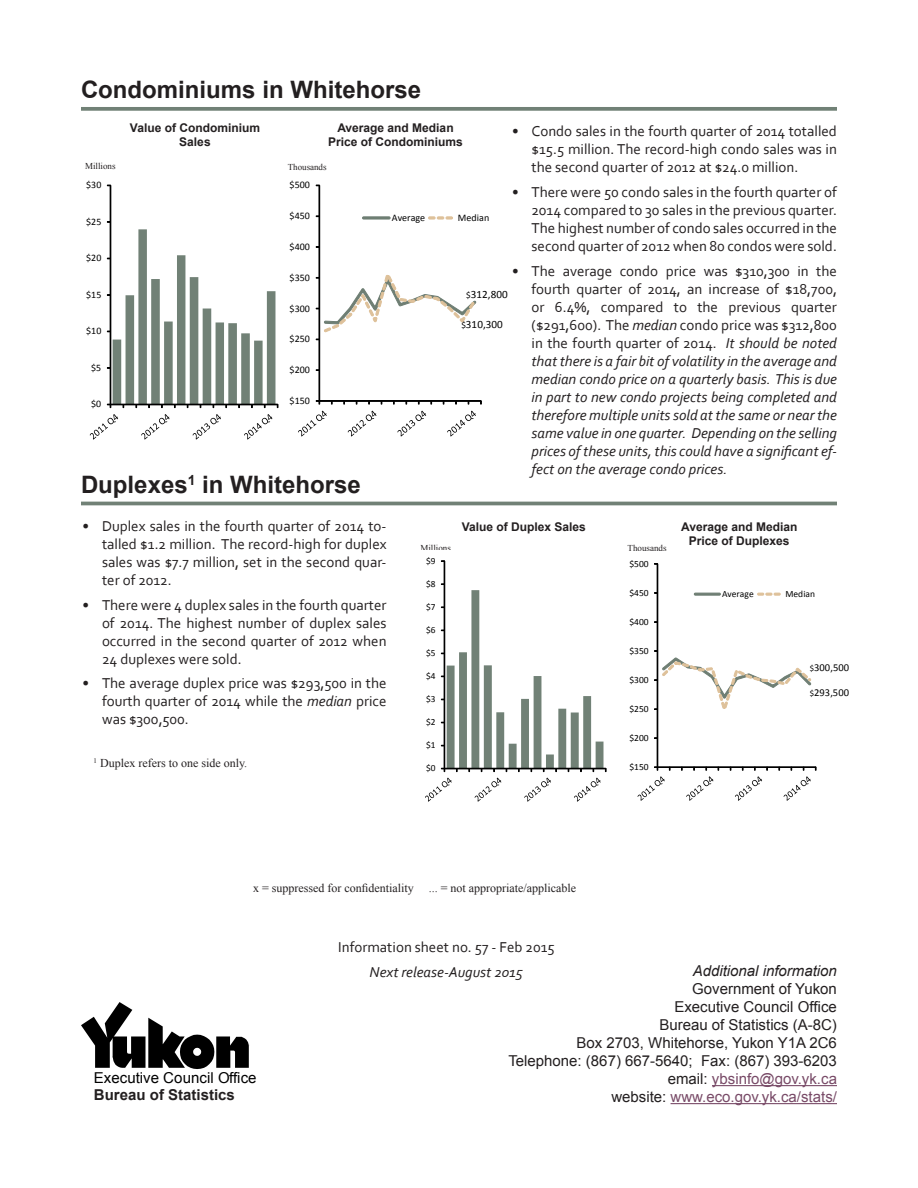
<style>
.page{position:relative;width:918px;height:1188px;background:#fff}
.page>*{position:absolute;margin:0;border:0;box-sizing:border-box;transform-origin:0 0}
.Section_Subhead1{font:700 24px "Arial";color:#231f20}
.Bulleted_List{font:15px/18px "Corbel";color:#231f20;text-align:justify}
.Bulleted_List-2{font:italic 15px/18px "Corbel";color:#231f20;text-align:justify}
.t1{font:15px "Arial";color:#231f20}
.t2{font:15px "Arial";color:#784a67}
.Body_Text{font:15px "Corbel";color:#231f20}
.t3{font:15px "Arial";color:#000}
.Body_Text-2{font:italic 15px "Corbel";color:#231f20}
.t4{font:italic 15px "Arial";color:#231f20}
.t5{font:700 15px "Arial";color:#231f20}
.Chart_and_Graph_2{font:700 12px/14.4px "Arial";color:#231f20;text-align:center}
.t6{font:12px "Times New Roman";color:#231f20}
.t7{font:11.1px "Calibri";letter-spacing:.005em;color:#000}
.t8{font:10.5px "Calibri";letter-spacing:.005em;color:#000}
.t9{font:10.05px "Calibri";color:#000}
.t10{font:9.9px "Calibri";letter-spacing:.01em;color:#000}
.t11{font:9.45px "Calibri";color:#000}
.t12{font:9.3px "Calibri";color:#000}
.t13{font:9px "Times New Roman";color:#231f20}
.s1{font-style:normal}
.s2{font-size:9px}
.s3{font-style:italic}
.s4{font-size:8.55px}
.s5{color:#231f20}
</style>
<div class="page">
<hr style="left:712px;top:1085px;width:125px;height:1px;background:#784a67">
<hr style="left:671px;top:1103px;width:166px;height:1px;background:#784a67">
<svg style="left:81px;top:1002px;width:168px;height:67px"></svg>
<svg style="left:81px;top:107px;width:756px;height:4px;fill:#718176"></svg>
<hr style="left:81px;top:502px;width:756px;height:3px;background:#718176">
<div style="left:110px;top:185px;width:1px;height:220px;border:1px solid #000"></div>
<svg style="left:107px;top:229px;width:171px;height:179px"></svg>
<svg style="left:90px;top:414px;width:28px;height:26px"></svg>
<svg style="left:141px;top:414px;width:29px;height:26px"></svg>
<svg style="left:193px;top:414px;width:28px;height:26px"></svg>
<svg style="left:244px;top:414px;width:28px;height:26px"></svg>
<div style="left:319px;top:185px;width:1px;height:216px;border:1px solid #000"></div>
<div style="left:319px;top:401px;width:162px;height:1px;border:1px solid #000"></div>
<svg style="left:316px;top:275px;width:160px;height:57px"></svg>
<svg style="left:298px;top:411px;width:29px;height:25px"></svg>
<svg style="left:348px;top:411px;width:28px;height:25px"></svg>
<svg style="left:397px;top:411px;width:29px;height:25px"></svg>
<svg style="left:447px;top:411px;width:29px;height:25px"></svg>
<div style="left:362px;top:217px;width:28px;height:2px;border:1px solid #6e7e73"></div>
<svg style="left:429px;top:217px;width:24px;height:2px"></svg>
<div style="left:444px;top:561px;width:1px;height:208px;border:1px solid #000"></div>
<svg style="left:441px;top:584px;width:165px;height:188px"></svg>
<svg style="left:425px;top:778px;width:27px;height:24px"></svg>
<svg style="left:475px;top:778px;width:26px;height:24px"></svg>
<svg style="left:524px;top:778px;width:27px;height:24px"></svg>
<svg style="left:574px;top:778px;width:27px;height:24px"></svg>
<div style="left:657px;top:564px;width:1px;height:203px;border:1px solid #000"></div>
<div style="left:657px;top:767px;width:159px;height:1px;border:1px solid #000"></div>
<svg style="left:654px;top:658px;width:157px;height:52px"></svg>
<svg style="left:638px;top:776px;width:27px;height:25px"></svg>
<svg style="left:686px;top:776px;width:27px;height:25px"></svg>
<svg style="left:735px;top:776px;width:27px;height:25px"></svg>
<svg style="left:784px;top:776px;width:27px;height:25px"></svg>
<div style="left:694px;top:593px;width:26px;height:2px;border:1px solid #6e7e73"></div>
<svg style="left:758px;top:593px;width:22px;height:2px"></svg>
<p class="Section_Subhead1" style="left:81px;top:74px;width:342px">Condominiums in Whitehorse</p>
<p class="Chart_and_Graph_2" style="left:130px;top:121px;width:132px">Value of Condominium<br>Sales</p>
<p class="Chart_and_Graph_2" style="left:328px;top:121px;width:136px">Average and Median<br>Price of Condominiums</p>
<p class="Bulleted_List" style="left:532px;top:122px;width:307px;text-indent:-20px">• Condo sales in the fourth quarter of 2014 totalled $15.5 million. The record-high condo sales was in the second quarter of 2012 at $24.0 million.</p>
<p class="Bulleted_List" style="left:532px;top:183px;width:307px;text-indent:-20px">• There were 50 condo sales in the fourth quarter of 2014 compared to 30 sales in the previous quarter.<br>The highest number of condo sales occurred in the second quarter of 2012 when 80 condos were sold.</p>
<p class="Bulleted_List-2" style="left:532px;top:261px;width:307px;text-indent:-20px"><span class="s1">• The average condo price was $310,300 in the fourth quarter of 2014, an increase of $18,700, or 6.4%, compared to the previous quarter ($291,600). The</span> median <span class="s1">condo price was $312,800 in the fourth quarter of 2014.</span> It should be noted that there is a fair bit of volatility in the average and median condo price on a quarterly basis. This is due in part to new condo projects being completed and therefore multiple units sold at the same or near the same value in one quarter. Depending on the selling prices of these units, this could have a significant ef&shy;fect on the average condo prices.</p>
<p class="t13" style="left:85px;top:160px;width:32px">Millions</p>
<p class="t13" style="left:288px;top:161px;width:40px">Thousands</p>
<p class="t9" style="left:290px;top:179px;width:22px">$500</p>
<p class="t10" style="left:86px;top:179px;width:17px">$30</p>
<p class="t9" style="left:290px;top:209px;width:22px">$450</p>
<p class="t9" style="left:392px;top:211px;width:35px">Average</p>
<p class="t9" style="left:458px;top:211px;width:33px">Median</p>
<p class="t10" style="left:86px;top:215px;width:17px">$25</p>
<p class="t9" style="left:290px;top:240px;width:22px">$400</p>
<p class="t10" style="left:86px;top:252px;width:17px">$20</p>
<p class="t9" style="left:290px;top:271px;width:22px">$350</p>
<p class="t10" style="left:86px;top:288px;width:17px">$15</p>
<p class="t7" style="left:466px;top:288px;width:43px"><span class="s2">$</span>312,800</p>
<p class="t9" style="left:290px;top:302px;width:22px">$300</p>
<p class="t7" style="left:461px;top:318px;width:43px"><span class="s2">$</span>310,300</p>
<p class="t10" style="left:86px;top:325px;width:17px">$10</p>
<p class="t9" style="left:290px;top:333px;width:22px">$250</p>
<p class="t10" style="left:91px;top:361px;width:12px">$5</p>
<p class="t9" style="left:290px;top:363px;width:22px">$200</p>
<p class="t9" style="left:290px;top:394px;width:22px">$150</p>
<p class="t10" style="left:91px;top:398px;width:12px">$0</p>
<p class="Section_Subhead1" style="left:81px;top:469px;width:281px">Duplexes<sup>1</sup> in Whitehorse</p>
<p class="Bulleted_List" style="left:102px;top:517px;width:286px;text-indent:-20px">• Duplex sales in the fourth quarter of 2014 to&shy;talled $1.2 million. The record-high for duplex sales was $7.7 million, set in the second quar&shy;ter of 2012.</p>
<p class="Bulleted_List" style="left:102px;top:595px;width:286px;text-indent:-20px">• There were 4 duplex sales in the fourth quarter of 2014. The highest number of duplex sales occurred in the second quarter of 2012 when 24 duplexes were sold.</p>
<p class="Bulleted_List" style="left:102px;top:674px;width:286px;text-indent:-20px">• The average duplex price was $293,500 in the fourth quarter of 2014 while the <span class="s3">median</span> price was $300,500.</p>
<p class="t6" style="left:94px;top:755px;width:155px"><sup>1</sup> Duplex refers to one side only.</p>
<p class="Chart_and_Graph_2" style="left:462px;top:520px;width:126px">Value of Duplex Sales</p>
<p class="t13" style="left:420px;top:542px;width:32px">Millions</p>
<p class="t13" style="left:628px;top:542px;width:40px">Thousands</p>
<p class="t12" style="left:426px;top:555px;width:11px">$9</p>
<p class="t12" style="left:426px;top:578px;width:11px">$8</p>
<p class="t12" style="left:426px;top:601px;width:11px">$7</p>
<p class="t12" style="left:426px;top:624px;width:11px">$6</p>
<p class="t12" style="left:426px;top:647px;width:11px">$5</p>
<p class="t12" style="left:426px;top:670px;width:11px">$4</p>
<p class="t12" style="left:426px;top:693px;width:11px">$3</p>
<p class="t12" style="left:426px;top:716px;width:11px">$2</p>
<p class="t12" style="left:426px;top:739px;width:11px">$1</p>
<p class="t12" style="left:426px;top:762px;width:11px">$0</p>
<p class="t11" style="left:629px;top:558px;width:21px">$500</p>
<p class="t11" style="left:629px;top:587px;width:21px">$450</p>
<p class="t11" style="left:629px;top:616px;width:21px">$400</p>
<p class="t11" style="left:629px;top:645px;width:21px">$350</p>
<p class="t11" style="left:629px;top:674px;width:21px">$300</p>
<p class="t11" style="left:629px;top:703px;width:21px">$250</p>
<p class="t11" style="left:629px;top:732px;width:21px">$200</p>
<p class="t11" style="left:629px;top:761px;width:21px">$150</p>
<p class="Chart_and_Graph_2" style="left:681px;top:520px;width:118px">Average and Median<br>Price of Duplexes</p>
<p class="t11" style="left:722px;top:588px;width:33px">Average</p>
<p class="t11" style="left:785px;top:588px;width:31px">Median</p>
<p class="t8" style="left:810px;top:661px;width:41px"><span class="s4">$</span>300,500</p>
<p class="t8" style="left:810px;top:686px;width:41px"><span class="s4">$</span>293,500</p>
<p class="t6" style="left:253px;top:880px;width:162px">x = suppressed for confidentiality</p>
<p class="t6" style="left:429px;top:880px;width:149px">... = not appropriate/applicable</p>
<p class="Body_Text" style="left:338px;top:938px;width:218px">Information sheet no. 57 - Feb 2015</p>
<p class="Body_Text-2" style="left:370px;top:963px;width:155px">Next release-August 2015</p>
<p class="t4" style="left:693px;top:961px;width:146px">Additional information</p>
<p class="t1" style="left:692px;top:979px;width:146px">Government of Yukon</p>
<p class="t1" style="left:674px;top:997px;width:164px">Executive Council Office</p>
<p class="t1" style="left:659px;top:1015px;width:179px">Bureau of Statistics (A-8C)</p>
<p class="t1" style="left:577px;top:1033px;width:262px">Box 2703, Whitehorse, Yukon Y1A 2C6</p>
<p class="t1" style="left:508px;top:1051px;width:330px">Telephone: (867) 667-5640; Fax: (867) 393-6203</p>
<p class="t2" style="left:668px;top:1069px;width:171px"><span class="s5">email:</span> ybsinfo@gov.yk.ca</p>
<p class="t3" style="left:94px;top:1068px;width:164px">Executive Council Office</p>
<p class="t5" style="left:94px;top:1085px;width:142px">Bureau of Statistics</p>
<p class="t2" style="left:611px;top:1087px;width:227px"><span class="s5">website:</span> www.eco.gov.yk.ca/stats/</p>
</div>
